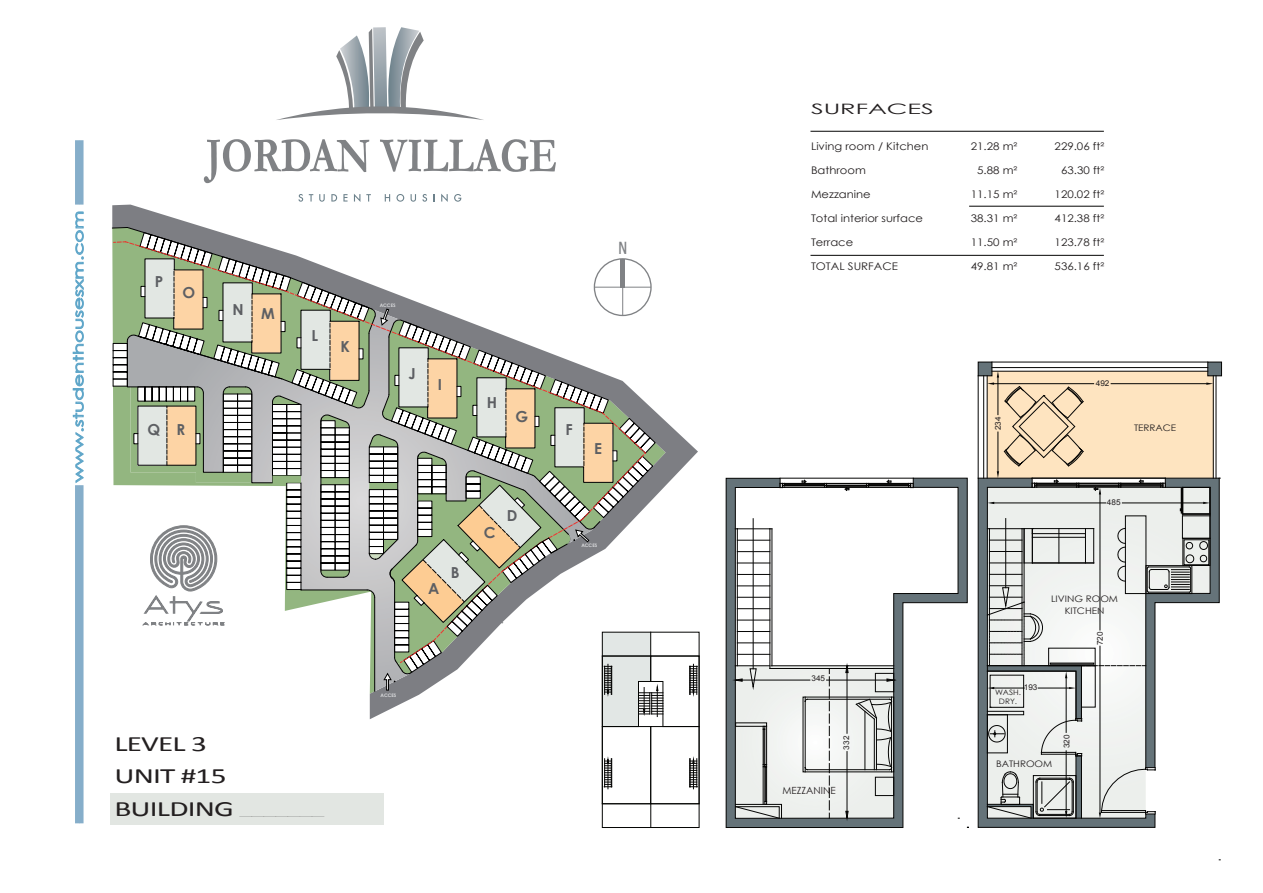
<style>
.page{position:relative;width:1263px;height:893px;background:#fff}
.page>*{position:absolute;margin:0;border:0;box-sizing:border-box;transform-origin:0 0}
.t1{font:21.9px/32.4px "Calibri";letter-spacing:-.025em;color:#231f20;scale:1.43 1}
.t2{font:500 condensed 18.15px "Franklin Gothic";color:#808285;scale:.85 1}
.t3{font:700 15.15px "Century Gothic";color:#5d5f63}
.t4{font:14.4px "Century Gothic";color:#231f20;scale:1.77 1}
.t5{font:13.5px "Century Gothic";color:#5fa6c9;scale:1.48 1}
.t6{font:10.5px "Century Gothic";color:#231f20;scale:1.1 1}
.t7{font:9.9px "Century Gothic";color:#231f20}
.t8{font:9px/12px "Century Gothic";color:#231f20;text-align:center;scale:1.1 1}
.t9{font:7.95px "Arial";color:#231f20}
.t10{font:7.5px/9px "Century Gothic";color:#231f20;text-align:center;scale:1.1 1}
.t11{font:700 4.8px "Century Gothic";color:#dadbdd}
.t12{font:2.4px "Calibri";color:#231f20;scale:10.49 1}
</style>
<div class="page">
<svg style="left:725px;top:477px;width:243px;height:351px"></svg>
<svg style="left:735px;top:665px;width:160px;height:154px"></svg>
<div style="left:765px;top:767px;width:2px;height:35px;border:1px solid #050504"></div>
<div style="left:763px;top:729px;width:2px;height:36px;border:1px solid #050504"></div>
<hr style="left:765px;top:767px;width:1px;height:34px;background:#050504">
<hr style="left:764px;top:729px;width:1px;height:35px;background:#050504">
<hr style="left:766px;top:726px;width:1px;height:38px;background:#050504">
<hr style="left:763px;top:767px;width:1px;height:37px;background:#050504">
<div style="left:978px;top:362px;width:14px;height:14px;background:#657379"></div>
<div style="left:1208px;top:362px;width:13px;height:14px;background:#657379"></div>
<hr style="left:992px;top:362px;width:216px;height:1px;background:#050504">
<hr style="left:992px;top:367px;width:216px;height:1px;background:#050504">
<hr style="left:978px;top:376px;width:1px;height:102px;background:#050504">
<hr style="left:983px;top:376px;width:1px;height:102px;background:#050504">
<div style="left:1207px;top:362px;width:15px;height:14px;border:1px solid #050504"></div>
<div style="left:978px;top:362px;width:14px;height:14px;border:1px solid #050504"></div>
<svg style="left:977px;top:477px;width:179px;height:351px;background:#606b70"></svg>
<svg style="left:987px;top:371px;width:233px;height:447px"></svg>
<svg style="left:689px;top:758px;width:8px;height:31px"></svg>
<svg style="left:604px;top:758px;width:8px;height:31px"></svg>
<div style="left:602px;top:804px;width:97px;height:24px;border:1px solid #040503"></div>
<div style="left:602px;top:726px;width:49px;height:78px;border:1px solid #040503"></div>
<svg style="left:650px;top:804px;width:1px;height:23px"></svg>
<div style="left:111px;top:793px;width:273px;height:32px;background:#e2e6e2"></div>
<div style="left:75px;top:140px;width:9px;height:65px;background:#86aeca"></div>
<svg style="left:73px;top:212px;width:11px;height:271px"></svg>
<div style="left:75px;top:485px;width:9px;height:338px;background:#86aeca"></div>
<svg style="left:204px;top:139px;width:165px;height:44px"></svg>
<svg style="left:380px;top:139px;width:176px;height:33px"></svg>
<svg style="left:276px;top:27px;width:208px;height:93px"></svg>
<svg style="left:298px;top:194px;width:5px;height:8px"></svg>
<svg style="left:309px;top:194px;width:4px;height:8px"></svg>
<svg style="left:319px;top:194px;width:6px;height:8px"></svg>
<svg style="left:331px;top:194px;width:6px;height:8px"></svg>
<svg style="left:343px;top:194px;width:5px;height:8px"></svg>
<svg style="left:354px;top:194px;width:6px;height:8px"></svg>
<svg style="left:366px;top:194px;width:5px;height:8px"></svg>
<svg style="left:385px;top:194px;width:5px;height:8px"></svg>
<svg style="left:396px;top:194px;width:8px;height:8px"></svg>
<svg style="left:411px;top:194px;width:5px;height:8px"></svg>
<svg style="left:422px;top:194px;width:5px;height:8px"></svg>
<svg style="left:441px;top:194px;width:7px;height:8px"></svg>
<svg style="left:454px;top:194px;width:7px;height:8px"></svg>
<hr style="left:811px;top:131px;width:292px;height:1px;background:#050504">
<hr style="left:970px;top:206px;width:133px;height:1px;background:#050504">
<hr style="left:811px;top:255px;width:292px;height:1px;background:#050504">
<svg style="left:112px;top:205px;width:91px;height:22px;fill:#7d7e83"></svg>
<svg style="left:112px;top:227px;width:587px;height:500px"></svg>
<div style="left:594px;top:258px;width:58px;height:58px;border:1px solid #808285;border-radius:50%"></div>
<hr style="left:594px;top:287px;width:57px;height:1px;background:#808285">
<hr style="left:622px;top:259px;width:1px;height:56px;background:#808285">
<div style="left:620px;top:259px;width:5px;height:28px;background:#808285"></div>
<p class="t5" style="left:69px;top:482px;width:185px;rotate:-90deg">www.studenthousesxm.com</p>
<h3 class="t3" style="left:155px;top:270px;width:10px">P</h3>
<h3 class="t3" style="left:183px;top:281px;width:14px">O</h3>
<h3 class="t3" style="left:148px;top:418px;width:39px">Q R</h3>
<h3 class="t3" style="left:233px;top:300px;width:44px">N M</h3>
<h3 class="t3" style="left:311px;top:324px;width:8px">L</h3>
<h3 class="t3" style="left:340px;top:335px;width:11px">K</h3>
<p class="t11" style="left:380px;top:301px;width:17px">ACCES</p>
<h3 class="t3" style="left:408px;top:361px;width:9px">J</h3>
<h3 class="t3" style="left:438px;top:373px;width:6px">I</h3>
<h3 class="t3" style="left:487px;top:391px;width:12px">H</h3>
<h3 class="t3" style="left:515px;top:405px;width:14px">G</h3>
<h3 class="t3" style="left:428px;top:577px;width:13px">A</h3>
<h3 class="t3" style="left:451px;top:561px;width:10px">B</h3>
<h3 class="t3" style="left:484px;top:521px;width:13px">C</h3>
<h3 class="t3" style="left:507px;top:504px;width:12px">D</h3>
<h2 class="t2" style="left:618px;top:236px;width:12px">N</h2>
<h3 class="t3" style="left:565px;top:418px;width:9px">F</h3>
<h3 class="t3" style="left:594px;top:437px;width:9px">E</h3>
<p class="t11" style="left:581px;top:542px;width:17px">ACCES</p>
<h1 class="t1" style="left:114px;top:727px;width:85px">LEVEL 3<br>UNIT #15<br>BUILDING</h1>
<p class="t12" style="left:239px;top:813px;width:10px">_______</p>
<p class="t11" style="left:380px;top:692px;width:17px">ACCES</p>
<h3 class="t4" style="left:811px;top:99px;width:71px">SURFACES</h3>
<p class="t6" style="left:811px;top:139px;width:108px">Living room / Kitchen</p>
<p class="t6" style="left:811px;top:163px;width:51px">Bathroom</p>
<p class="t6" style="left:811px;top:187px;width:56px">Mezzanine</p>
<p class="t6" style="left:811px;top:211px;width:103px">Total interior surface</p>
<p class="t6" style="left:811px;top:235px;width:40px">Terrace</p>
<p class="t6" style="left:811px;top:259px;width:81px">TOTAL SURFACE</p>
<p class="t6" style="left:971px;top:139px;width:44px">21.28 m²</p>
<p class="t6" style="left:977px;top:163px;width:38px">5.88 m²</p>
<p class="t6" style="left:971px;top:187px;width:44px">11.15 m²</p>
<p class="t6" style="left:971px;top:211px;width:44px">38.31 m²</p>
<p class="t6" style="left:971px;top:235px;width:44px">11.50 m²</p>
<p class="t6" style="left:971px;top:259px;width:44px">49.81 m²</p>
<p class="t6" style="left:1054px;top:139px;width:47px">229.06 ft²</p>
<p class="t6" style="left:1061px;top:163px;width:41px">63.30 ft²</p>
<p class="t6" style="left:1054px;top:187px;width:47px">120.02 ft²</p>
<p class="t6" style="left:1054px;top:211px;width:47px">412.38 ft²</p>
<p class="t6" style="left:1054px;top:235px;width:47px">123.78 ft²</p>
<p class="t6" style="left:1054px;top:259px;width:47px">536.16 ft²</p>
<p class="t9" style="left:811px;top:673px;width:15px">345</p>
<p class="t9" style="left:841px;top:749px;width:15px;rotate:-90deg">332</p>
<p class="t7" style="left:782px;top:783px;width:55px">MEZZANINE</p>
<p class="t9" style="left:993px;top:430px;width:15px;rotate:-90deg">234</p>
<p class="t9" style="left:1096px;top:378px;width:15px">492</p>
<p class="t8" style="left:1134px;top:422px;width:40px">TERRACE</p>
<p class="t9" style="left:1107px;top:497px;width:15px">485</p>
<p class="t8" style="left:1051px;top:593px;width:62px">LIVING ROOM<br>KITCHEN</p>
<p class="t9" style="left:1024px;top:682px;width:15px">193</p>
<p class="t10" style="left:995px;top:688px;width:25px">WASH.<br>DRY.</p>
<p class="t8" style="left:996px;top:757px;width:53px">BATHROOM</p>
<p class="t9" style="left:1061px;top:748px;width:15px;rotate:-90deg">320</p>
<p class="t9" style="left:1095px;top:645px;width:15px;rotate:-90deg">720</p>
</div>
